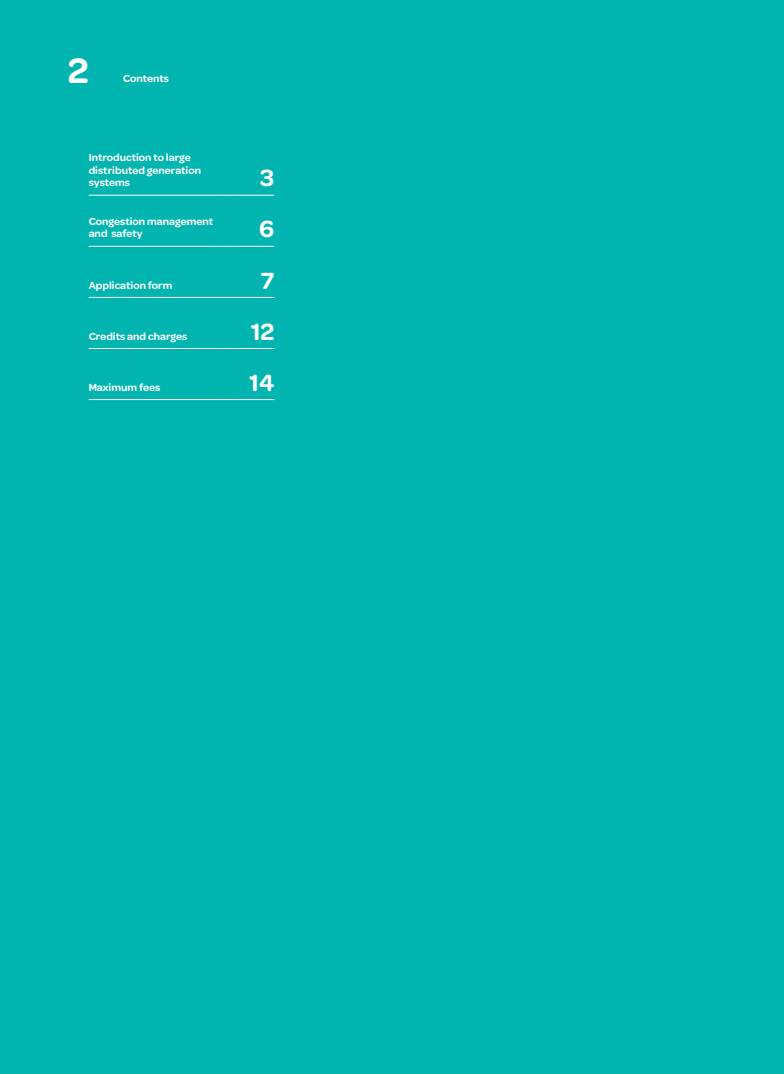
<style>
.page{position:relative;width:784px;height:1074px;background:#fff}
.page>*{position:absolute;margin:0;border:0;box-sizing:border-box;transform-origin:0 0}
.t1{font:600 37.5px "Omnes";color:#fff}
.subhead__S{font:600 25px "Omnes";color:#fff}
.page_section{font:600 11px/12.5px "Omnes";color:#fff}
</style>
<div class="page">
<div style="left:0;top:0;width:783px;height:1074px;background:#00b5af"></div>
<hr style="left:89px;top:195px;width:135px;height:1px;background:#fff">
<svg style="left:224px;top:195px;width:16px;height:1px"></svg>
<hr style="left:240px;top:195px;width:34px;height:1px;background:#fff">
<hr style="left:89px;top:246px;width:135px;height:1px;background:#fff">
<svg style="left:224px;top:246px;width:16px;height:1px"></svg>
<hr style="left:240px;top:246px;width:34px;height:1px;background:#fff">
<hr style="left:89px;top:297px;width:135px;height:1px;background:#fff">
<svg style="left:224px;top:297px;width:16px;height:1px"></svg>
<hr style="left:240px;top:297px;width:34px;height:1px;background:#fff">
<hr style="left:89px;top:348px;width:135px;height:1px;background:#fff">
<svg style="left:224px;top:348px;width:16px;height:1px"></svg>
<hr style="left:240px;top:348px;width:34px;height:1px;background:#fff">
<hr style="left:89px;top:399px;width:135px;height:1px;background:#fff">
<svg style="left:224px;top:399px;width:16px;height:1px"></svg>
<hr style="left:240px;top:399px;width:34px;height:1px;background:#fff">
<p class="t1" style="left:68px;top:44px;width:22px">2</p>
<p class="page_section" style="left:123px;top:72px;width:47px">Contents</p>
<p class="page_section" style="left:89px;top:151px;width:114px">Introduction to large distributed generation systems</p>
<p class="subhead__S" style="left:260px;top:160px;width:16px">3</p>
<p class="page_section" style="left:89px;top:214px;width:126px">Congestion management and safety</p>
<p class="subhead__S" style="left:259px;top:211px;width:17px">6</p>
<p class="page_section" style="left:89px;top:278px;width:85px">Application form</p>
<p class="subhead__S" style="left:260px;top:262px;width:15px">7</p>
<p class="page_section" style="left:89px;top:329px;width:100px">Credits and charges</p>
<p class="subhead__S" style="left:250px;top:313px;width:25px">12</p>
<p class="page_section" style="left:89px;top:380px;width:73px">Maximum fees</p>
<p class="subhead__S" style="left:249px;top:364px;width:27px">14</p>
</div>
